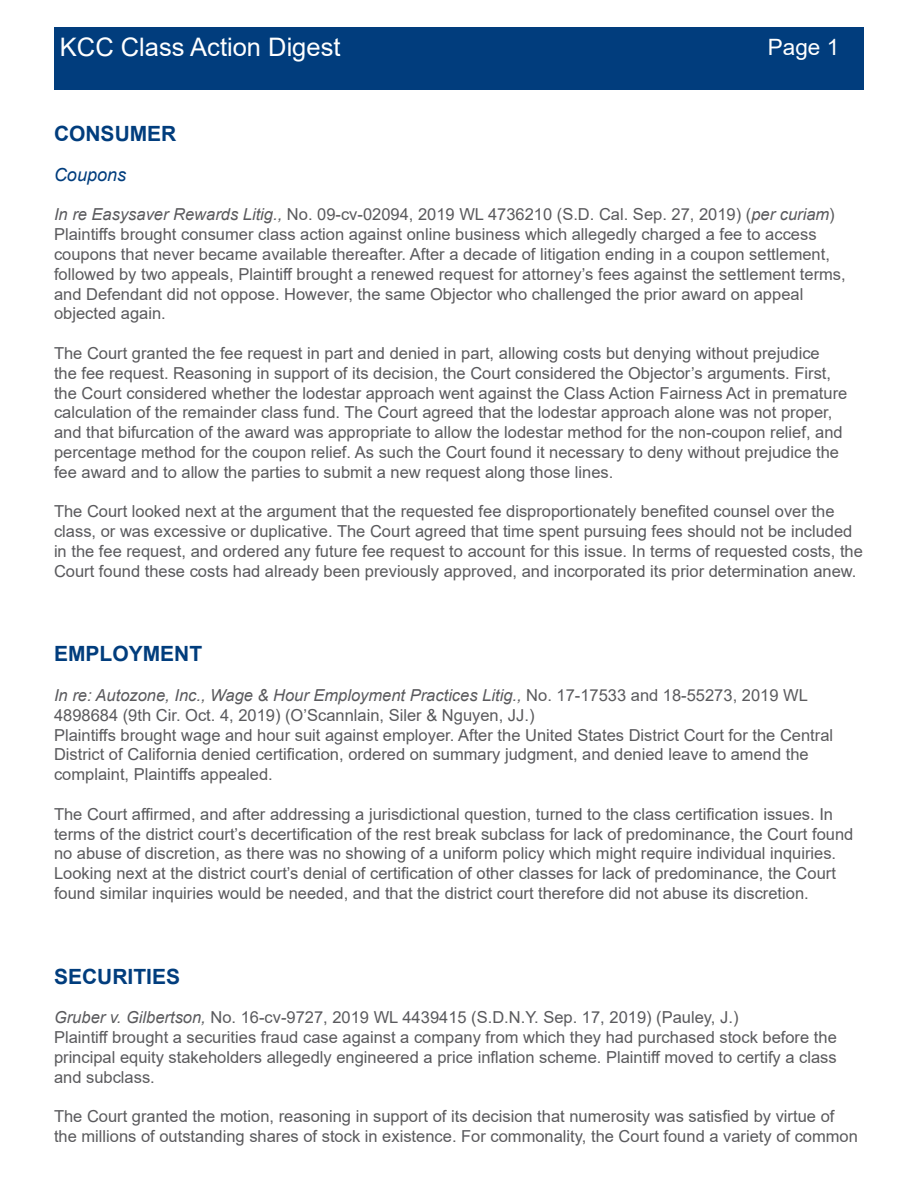
<style>
.page{position:relative;width:918px;height:1188px;background:#fff}
.page>*{position:absolute;margin:0;border:0;box-sizing:border-box;transform-origin:0 0}
.t1{font:25.5px "Arial";color:#fff}
.t2{font:22.5px "Arial";color:#fff}
.t3{font:700 21px "Arial";color:#013d7d}
.t4{font:italic 18px "Arial";color:#013d7d}
.t5{font:16.5px/19.8px "Arial";color:#5a5a5d}
.s1{font-style:italic}
</style>
<div class="page">
<div style="left:54px;top:27px;width:810px;height:63px;background:#013d7d"></div>
<p class="t1" style="left:60px;top:30px;width:282px">KCC Class Action Digest</p>
<p class="t2" style="left:768px;top:32px;width:73px">Page 1</p>
<p class="t3" style="left:54px;top:119px;width:124px">CONSUMER</p>
<p class="t4" style="left:54px;top:163px;width:74px">Coupons</p>
<p class="t5" style="left:54px;top:205px;width:793px"><span class="s1">In re Easysaver Rewards Litig.,</span> No. 09-cv-02094, 2019 WL 4736210 (S.D. Cal. Sep. 27, 2019) (<span class="s1">per curiam</span>)<br>Plaintiffs brought consumer class action against online business which allegedly charged a fee to access coupons that never became available thereafter. After a decade of litigation ending in a coupon settlement, followed by two appeals, Plaintiff brought a renewed request for attorney’s fees against the settlement terms, and Defendant did not oppose. However, the same Objector who challenged the prior award on appeal objected again.</p>
<p class="t5" style="left:54px;top:343px;width:795px">The Court granted the fee request in part and denied in part, allowing costs but denying without prejudice<br>the fee request. Reasoning in support of its decision, the Court considered the Objector’s arguments. First, the Court considered whether the lodestar approach went against the Class Action Fairness Act in premature calculation of the remainder class fund. The Court agreed that the lodestar approach alone was not proper, and that bifurcation of the award was appropriate to allow the lodestar method for the non-coupon relief, and percentage method for the coupon relief. As such the Court found it necessary to deny without prejudice the fee award and to allow the parties to submit a new request along those lines.</p>
<p class="t5" style="left:54px;top:502px;width:810px">The Court looked next at the argument that the requested fee disproportionately benefited counsel over the class, or was excessive or duplicative. The Court agreed that time spent pursuing fees should not be included in the fee request, and ordered any future fee request to account for this issue. In terms of requested costs, the Court found these costs had already been previously approved, and incorporated its prior determination anew.</p>
<p class="t3" style="left:54px;top:639px;width:150px">EMPLOYMENT</p>
<p class="t5" style="left:54px;top:685px;width:755px"><span class="s1">In re: Autozone, Inc., Wage &amp; Hour Employment Practices Litig.,</span> No. 17-17533 and 18-55273, 2019 WL<br>4898684 (9th Cir. Oct. 4, 2019) (O’Scannlain, Siler &amp; Nguyen, JJ.)</p>
<p class="t5" style="left:54px;top:725px;width:781px">Plaintiffs brought wage and hour suit against employer. After the United States District Court for the Central<br>District of California denied certification, ordered on summary judgment, and denied leave to amend the complaint, Plaintiffs appealed.</p>
<p class="t5" style="left:54px;top:804px;width:801px">The Court affirmed, and after addressing a jurisdictional question, turned to the class certification issues. In terms of the district court’s decertification of the rest break subclass for lack of predominance, the Court found no abuse of discretion, as there was no showing of a uniform policy which might require individual inquiries.<br>Looking next at the district court’s denial of certification of other classes for lack of predominance, the Court found similar inquiries would be needed, and that the district court therefore did not abuse its discretion.</p>
<p class="t3" style="left:54px;top:962px;width:128px">SECURITIES</p>
<p class="t5" style="left:54px;top:1007px;width:686px"><span class="s1">Gruber v. Gilbertson,</span> No. 16-cv-9727, 2019 WL 4439415 (S.D.N.Y. Sep. 17, 2019) (Pauley, J.)</p>
<p class="t5" style="left:54px;top:1027px;width:784px;text-align:justify">Plaintiff brought a securities fraud case against a company from which they had purchased stock before the principal equity stakeholders allegedly engineered a price inflation scheme. Plaintiff moved to certify a class and subclass.</p>
<p class="t5" style="left:54px;top:1106px;width:805px">The Court granted the motion, reasoning in support of its decision that numerosity was satisfied by virtue of the millions of outstanding shares of stock in existence. For commonality, the Court found a variety of common</p>
</div>
